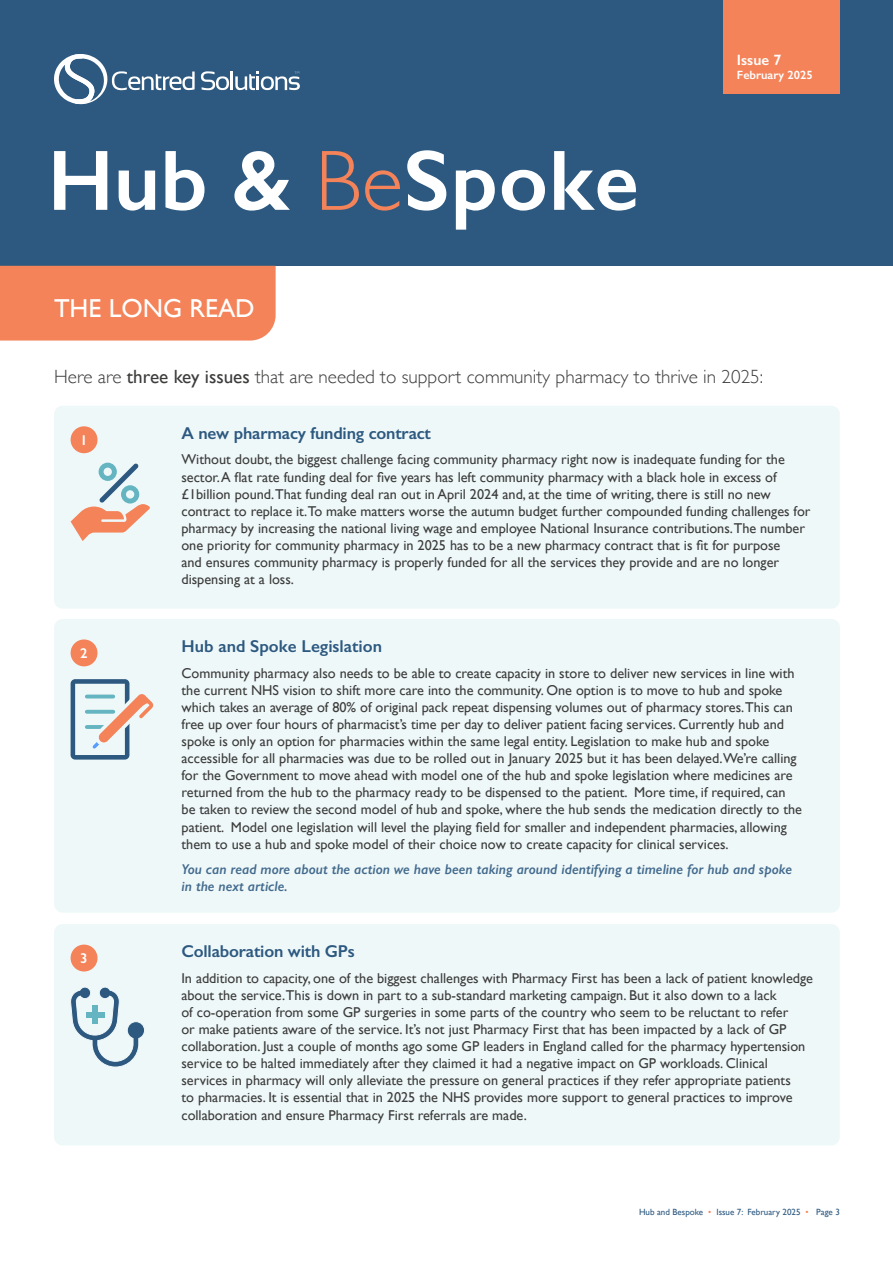
<style>
.page{position:relative;width:893px;height:1263px;background:#fff}
.page>*{position:absolute;margin:0;border:0;box-sizing:border-box;transform-origin:0 0}
.t1{font:25.95px "Gill Sans";color:#fff}
.t2{font:300 19.2px "Gill Sans";color:#3c3c3b}
.t3{font:600 17.25px "Gill Sans";letter-spacing:-.01em;color:#2d5980}
.t4{font:600 15px "Gill Sans";color:#fff}
.t5{font:14.25px/17.1px "Gill Sans";color:#3c3c3b}
.t6{font:italic 600 14.25px/17.1px "Gill Sans";color:#426a8d}
.t7{font:600 14.25px "Gill Sans";color:#fff}
.t8{font:600 12px "Gill Sans";color:#fff}
.t9{font:9px "Gill Sans";color:#2d5980}
.s1{font-weight:400}
.s2{color:#f48359}
</style>
<div class="page">
<div style="left:0;top:0;width:893px;height:266px;background:#2d5980"></div>
<svg style="left:407px;top:150px;width:229px;height:80px"></svg>
<svg style="left:322px;top:151px;width:78px;height:60px"></svg>
<svg style="left:54px;top:151px;width:236px;height:60px"></svg>
<svg style="left:54px;top:54px;width:141px;height:51px"></svg>
<svg style="left:201px;top:71px;width:99px;height:19px"></svg>
<div style="left:723px;top:0;width:117px;height:94px;background:#f48359"></div>
<div style="left:0;top:266px;width:276px;height:75px;background:#f48359"></div>
<div style="left:54px;top:406px;width:786px;height:203px;background:#eff8f9;border-radius:9px"></div>
<div style="left:54px;top:619px;width:786px;height:294px;background:#eff8f9;border-radius:9px"></div>
<div style="left:54px;top:924px;width:786px;height:221px;background:#eff8f9;border-radius:9px"></div>
<div style="left:71px;top:426px;width:27px;height:27px;background:#f48359;border-radius:50%"></div>
<div style="left:71px;top:639px;width:27px;height:27px;background:#f48359;border-radius:50%"></div>
<div style="left:71px;top:944px;width:27px;height:27px;background:#f48359;border-radius:50%"></div>
<svg style="left:71px;top:679px;width:83px;height:81px"></svg>
<svg style="left:71px;top:463px;width:79px;height:78px"></svg>
<svg style="left:70px;top:987px;width:75px;height:80px"></svg>
<div style="left:93px;top:1005px;width:5px;height:19px;background:#64b5c1"></div>
<div style="left:86px;top:1012px;width:18px;height:5px;background:#64b5c1"></div>
<h1 class="t1" style="left:54px;top:293px;width:202px">THE LONG READ</h1>
<p class="t4" style="left:737px;top:51px;width:46px">Issue 7</p>
<p class="t8" style="left:737px;top:68px;width:77px">February 2025</p>
<h2 class="t2" style="left:54px;top:362px;width:711px">Here are <span class="s1">three key issues</span> that are needed to support community pharmacy to thrive in 2025:</h2>
<p class="t7" style="left:80px;top:431px;width:9px">1</p>
<p class="t7" style="left:80px;top:645px;width:9px">2</p>
<p class="t7" style="left:80px;top:950px;width:9px">3</p>
<p class="t3" style="left:181px;top:423px;width:251px">A new pharmacy funding contract</p>
<p class="t5" style="left:181px;top:451px;width:631px">Without doubt, the biggest challenge facing community pharmacy right now is inadequate funding for the sector. A flat rate funding deal for five years has left community pharmacy with a black hole in excess of £1billion pound.That funding deal ran out in April 2024 and, at the time of writing, there is still no new contract to replace it.To make matters worse the autumn budget further compounded funding challenges for pharmacy by increasing the national living wage and employee National Insurance contributions.The number one priority for community pharmacy in 2025 has to be a new pharmacy contract that is fit for purpose<br>and ensures community pharmacy is properly funded for all the services they provide and are no longer dispensing at a loss.</p>
<p class="t3" style="left:182px;top:636px;width:202px">Hub and Spoke Legislation</p>
<p class="t5" style="left:182px;top:664px;width:622px">Community pharmacy also needs to be able to create capacity in store to deliver new services in line with the current NHS vision to shift more care into the community. One option is to move to hub and spoke which takes an average of 80% of original pack repeat dispensing volumes out of pharmacy stores.This can free up over four hours of pharmacist’s time per day to deliver patient facing services. Currently hub and spoke is only an option for pharmacies within the same legal entity. Legislation to make hub and spoke accessible for all pharmacies was due to be rolled out in January 2025 but it has been delayed.We’re calling for the Government to move ahead with model one of the hub and spoke legislation where medicines are returned from the hub to the pharmacy ready to be dispensed to the patient. More time, if required, can be taken to review the second model of hub and spoke, where the hub sends the medication directly to the patient. Model one legislation will level the playing field for smaller and independent pharmacies, allowing them to use a hub and spoke model of their choice now to create capacity for clinical services.</p>
<p class="t6" style="left:182px;top:861px;width:612px">You can read more about the action we have been taking around identifying a timeline for hub and spoke in the next article.</p>
<p class="t3" style="left:181px;top:941px;width:175px">Collaboration with GPs</p>
<p class="t5" style="left:181px;top:969px;width:633px">In addition to capacity, one of the biggest challenges with Pharmacy First has been a lack of patient knowledge about the service.This is down in part to a sub-standard marketing campaign. But it also down to a lack<br>of co-operation from some GP surgeries in some parts of the country who seem to be reluctant to refer<br>or make patients aware of the service. It’s not just Pharmacy First that has been impacted by a lack of GP collaboration. Just a couple of months ago some GP leaders in England called for the pharmacy hypertension service to be halted immediately after they claimed it had a negative impact on GP workloads. Clinical services in pharmacy will only alleviate the pressure on general practices if they refer appropriate patients<br>to pharmacies. It is essential that in 2025 the NHS provides more support to general practices to improve collaboration and ensure Pharmacy First referrals are made.</p>
<p class="t9" style="left:639px;top:1207px;width:202px">Hub and Bespoke <span class="s2">•</span> Issue 7: February 2025 <span class="s2">•</span> Page 3</p>
</div>
